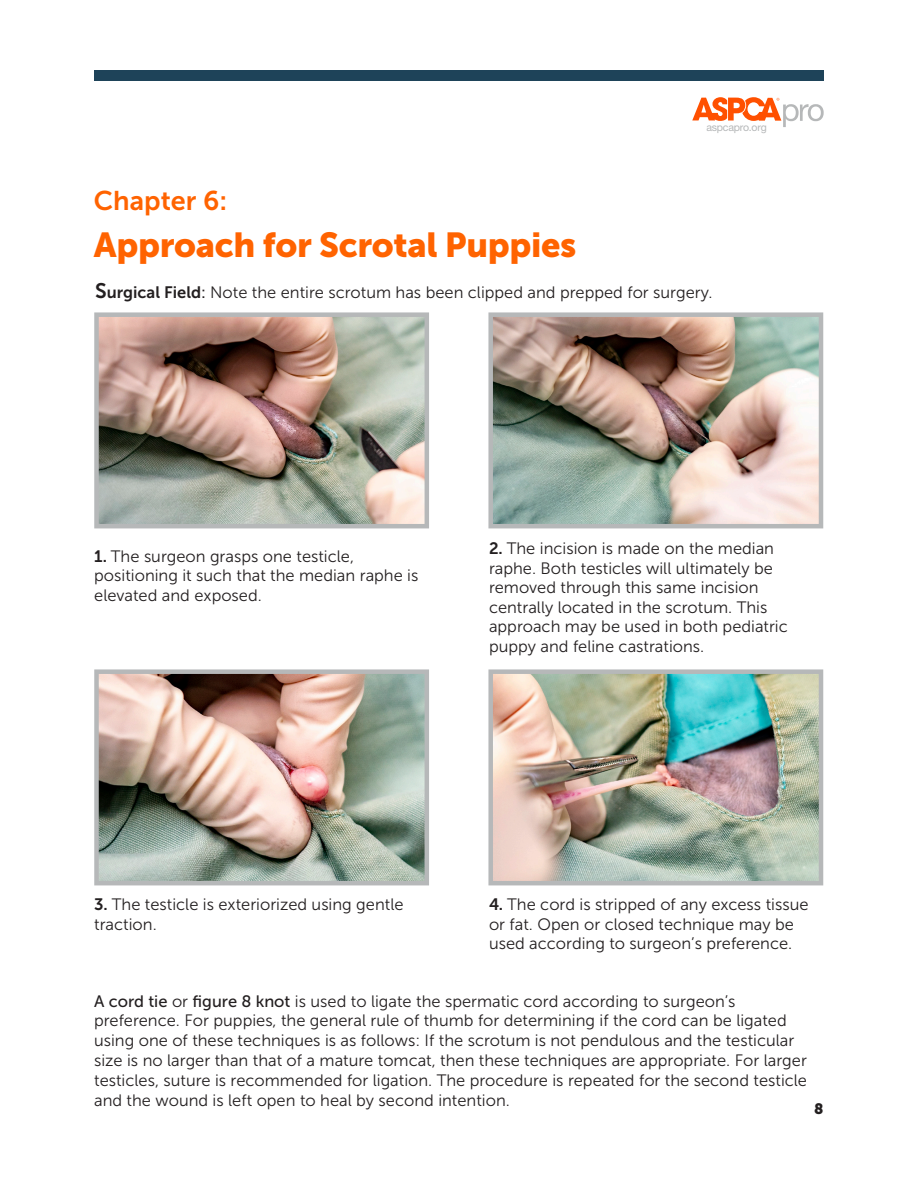
<style>
.page{position:relative;width:918px;height:1188px;background:#fff}
.page>*{position:absolute;margin:0;border:0;box-sizing:border-box;transform-origin:0 0}
.ChapterHeadMuseo{font:34.5px "Museo Sans 900";letter-spacing:-.01em;color:#ff6300}
.ChapterLine{font:27px "Museo Sans 700";color:#ff6300}
.JobNumberedItems_Subsequent_Numbers{font:16.5px/19.5px "Museo Sans 300";color:#231f20}
.t1{font:15px "Museo Sans 900";color:#231f20}
.t2{font:10.5px "Helvetica Neue";letter-spacing:-.02em;color:#b6b8b9}
.s1{font-family:"Museo Sans 700";font-size:21px}
.s2{font-family:"Museo Sans 700"}
.s3{font-family:"Museo Sans 500"}
</style>
<div class="page">
<div style="left:94px;top:70px;width:730px;height:11px;background:#1e4359"></div>
<svg style="left:692px;top:97px;width:132px;height:30px"></svg>
<img style="left:99px;top:317px;width:325px;height:206px">
<div style="left:94px;top:312px;width:335px;height:216px;border:4px solid #b6b8b9"></div>
<img style="left:493px;top:317px;width:325px;height:206px">
<div style="left:488px;top:312px;width:335px;height:216px;border:4px solid #b6b8b9"></div>
<img style="left:99px;top:674px;width:325px;height:206px">
<div style="left:94px;top:669px;width:335px;height:216px;border:4px solid #b6b8b9"></div>
<img style="left:493px;top:674px;width:325px;height:206px">
<div style="left:488px;top:669px;width:335px;height:216px;border:4px solid #b6b8b9"></div>
<p class="t2" style="left:706px;top:120px;width:62px">aspcapro.org</p>
<p class="ChapterLine" style="left:94px;top:185px;width:135px">Chapter 6:</p>
<p class="ChapterHeadMuseo" style="left:94px;top:225px;width:484px">Approach for Scrotal Puppies</p>
<p class="JobNumberedItems_Subsequent_Numbers" style="left:95px;top:283px;width:619px"><span class="s1">S</span><span class="s2">urgical Field</span><span class="s3">:</span> Note the entire scrotum has been clipped and prepped for surgery.</p>
<p class="JobNumberedItems_Subsequent_Numbers" style="left:94px;top:546px;width:326px"><span class="s2">1.</span> The surgeon grasps one testicle, positioning it such that the median raphe is elevated and exposed.</p>
<p class="JobNumberedItems_Subsequent_Numbers" style="left:489px;top:539px;width:300px"><span class="s2">2.</span> The incision is made on the median raphe. Both testicles will ultimately be removed through this same incision centrally located in the scrotum. This approach may be used in both pediatric puppy and feline castrations.</p>
<p class="JobNumberedItems_Subsequent_Numbers" style="left:94px;top:895px;width:311px"><span class="s2">3.</span> The testicle is exteriorized using gentle traction.</p>
<p class="JobNumberedItems_Subsequent_Numbers" style="left:489px;top:895px;width:321px"><span class="s2">4.</span> The cord is stripped of any excess tissue or fat. Open or closed technique may be used according to surgeon’s preference.</p>
<p class="JobNumberedItems_Subsequent_Numbers" style="left:94px;top:991px;width:714px"><span class="s3">A cord tie</span> or <span class="s3">figure 8 knot</span> is used to ligate the spermatic cord according to surgeon’s preference. For puppies, the general rule of thumb for determining if the cord can be ligated using one of these techniques is as follows: If the scrotum is not pendulous and the testicular size is no larger than that of a mature tomcat, then these techniques are appropriate. For larger testicles, suture is recommended for ligation. The procedure is repeated for the second testicle and the wound is left open to heal by second intention.</p>
<p class="t1" style="left:814px;top:1100px;width:11px">8</p>
</div>
